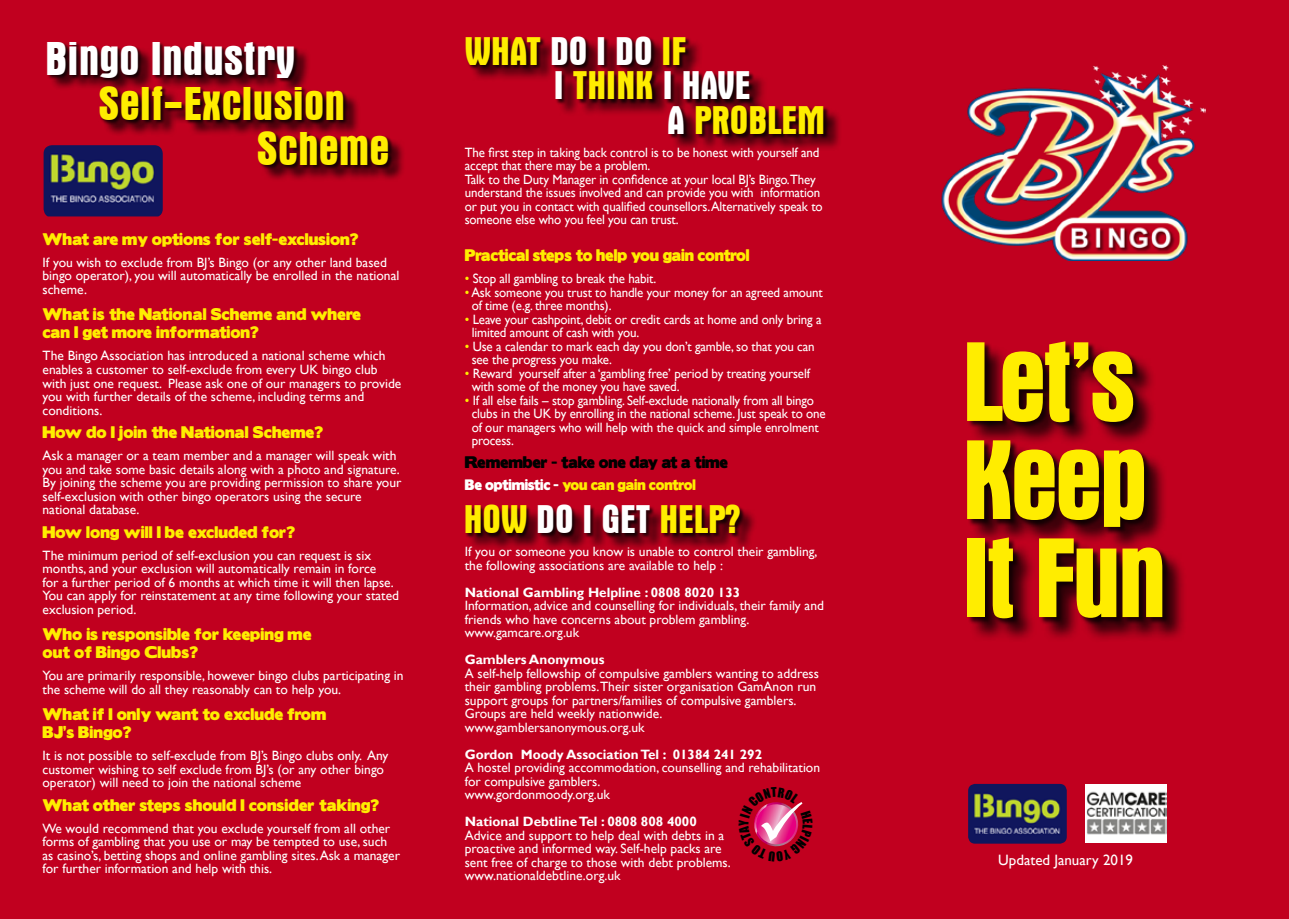
<style>
.page{position:relative;width:1289px;height:919px;background:#fff}
.page>*{position:absolute;margin:0;border:0;box-sizing:border-box;transform-origin:0 0}
.t1{font:700 condensed 115.05px/97.9px "Aurora BT";letter-spacing:-.035em;color:#ffed00}
.t2{font:700 condensed 48px/45px "Aurora BT";color:#ffed00}
.t3{font:700 condensed 48px "Aurora BT";color:#fff}
.t4{font:700 condensed 40.5px "Aurora BT";color:#ffed00}
.t5{font:700 condensed 40.5px "Aurora BT";color:#fff}
.t6{font:15px/18px "Boris Black Bloxx";color:#ffed00}
.t7{font:15px "Boris Black Bloxx";color:#ffed00;scale:.96 1}
.t8{font:15px "Boris Black Bloxx";letter-spacing:-.01em;color:#000;scale:.96 1}
.t9{font:15px "Gill Sans";color:#fff}
.t10{font:13.5px/13.5px "Gill Sans";color:#fff}
.t11{font:13.5px/13.5px "Gill Sans";color:#fff;scale:.96 1}
.t12{font:700 13.5px "Gill Sans";color:#fff}
.t13{font:13.5px "Boris Black Bloxx";letter-spacing:-.01em;color:#ffed00;scale:.96 1}
.s1{color:#fff}
.s2{color:#ffed00}
</style>
<div class="page">
<div style="left:0;top:0;width:1288px;height:918px;background:#c1001f"></div>
<div style="left:969px;top:344px;width:218px;height:298px;background:#000;opacity:.75"></div>
<div style="left:967px;top:341px;width:203px;height:284px;background:#000;opacity:.75"></div>
<div style="left:468px;top:507px;width:290px;height:45px;background:#000;opacity:.75"></div>
<div style="left:465px;top:505px;width:281px;height:34px;background:#000;opacity:.75"></div>
<div style="left:468px;top:39px;width:374px;height:114px;background:#000;opacity:.75"></div>
<div style="left:465px;top:37px;width:364px;height:103px;background:#000;opacity:.75"></div>
<div style="left:49px;top:43px;width:356px;height:139px;background:#000;opacity:.75"></div>
<div style="left:47px;top:41px;width:347px;height:129px;background:#000;opacity:.75"></div>
<img style="left:44px;top:145px;width:119px;height:71px">
<img style="left:968px;top:783px;width:98px;height:60px">
<img style="left:1085px;top:784px;width:81px;height:58px">
<img style="left:941px;top:66px;width:264px;height:194px">
<svg style="left:754px;top:802px;width:45px;height:45px"></svg>
<h2 class="t3" style="left:45px;top:31px;width:252px">Bingo Industry</h2>
<h2 class="t2" style="left:256px;top:81px;width:134px;text-indent:-158px">Self-Exclusion<br>Scheme</h2>
<p class="t6" style="left:43px;top:230px;width:317px">What are my options for self-exclusion?</p>
<p class="t10" style="left:43px;top:256px;width:358px">If you wish to exclude from BJ’s Bingo (or any other land based bingo operator), you will automatically be enrolled in the national scheme.</p>
<p class="t6" style="left:43px;top:306px;width:320px">What is the National Scheme and where can I get more information?</p>
<p class="t10" style="left:43px;top:349px;width:360px">The Bingo Association has introduced a national scheme which enables a customer to self-exclude from every UK bingo club with just one request. Please ask one of our managers to provide you with further details of the scheme, including terms and conditions.</p>
<p class="t6" style="left:43px;top:423px;width:282px">How do I join the National Scheme?</p>
<p class="t10" style="left:43px;top:449px;width:360px">Ask a manager or a team member and a manager will speak with you and take some basic details along with a photo and signature.<br>By joining the scheme you are providing permission to share your self-exclusion with other bingo operators using the secure national database.</p>
<p class="t6" style="left:43px;top:523px;width:254px">How long will I be excluded for?</p>
<p class="t10" style="left:43px;top:548px;width:358px">The minimum period of self-exclusion you can request is six months, and your exclusion will automatically remain in force<br>for a further period of 6 months at which time it will then lapse.<br>You can apply for reinstatement at any time following your stated exclusion period.</p>
<p class="t6" style="left:43px;top:625px;width:270px">Who is responsible for keeping me out of Bingo Clubs?</p>
<p class="t10" style="left:43px;top:669px;width:362px">You are primarily responsible, however bingo clubs participating in the scheme will do all they reasonably can to help you.</p>
<p class="t6" style="left:43px;top:705px;width:285px">What if I only want to exclude from<br>BJ’s Bingo?</p>
<p class="t10" style="left:43px;top:749px;width:347px">It is not possible to self-exclude from BJ’s Bingo clubs only. Any customer wishing to self exclude from BJ’s (or any other bingo operator) will need to join the national scheme</p>
<p class="t6" style="left:43px;top:796px;width:338px">What other steps should I consider taking?</p>
<p class="t10" style="left:43px;top:821px;width:359px">We would recommend that you exclude yourself from all other forms of gambling that you use or may be tempted to use, such as casino’s, betting shops and online gambling sites. Ask a manager for further information and help with this.</p>
<h3 class="t4" style="left:465px;top:28px;width:223px">WHAT <span class="s1">DO I DO</span> IF</h3>
<h3 class="t5" style="left:554px;top:62px;width:198px">I <span class="s2">THINK</span> I HAVE</h3>
<h3 class="t4" style="left:667px;top:97px;width:159px"><span class="s1">A</span> PROBLEM</h3>
<p class="t11" style="left:465px;top:145px;width:374px">The first step in taking back control is to be honest with yourself and accept that there may be a problem.<br>Talk to the Duty Manager in confidence at your local BJ’s Bingo.They understand the issues involved and can provide you with information or put you in contact with qualified counsellors.Alternatively speak to someone else who you feel you can trust.</p>
<p class="t7" style="left:465px;top:244px;width:298px">Practical steps to help you gain control</p>
<p class="t11" style="left:465px;top:272px;width:201px"><span class="s2">•</span> Stop all gambling to break the habit.</p>
<p class="t11" style="left:471px;top:286px;width:367px;text-indent:-7px"><span class="s2">•</span> Ask someone you trust to handle your money for an agreed amount of time (e.g. three months).</p>
<p class="t11" style="left:471px;top:313px;width:366px;text-indent:-7px"><span class="s2">•</span> Leave your cashpoint, debit or credit cards at home and only bring a limited amount of cash with you.</p>
<p class="t11" style="left:471px;top:340px;width:359px;text-indent:-7px"><span class="s2">•</span> Use a calendar to mark each day you don’t gamble, so that you can see the progress you make.</p>
<p class="t11" style="left:471px;top:367px;width:354px;text-indent:-7px"><span class="s2">•</span> Reward yourself after a ‘gambling free’ period by treating yourself with some of the money you have saved.</p>
<p class="t11" style="left:471px;top:394px;width:370px;text-indent:-7px"><span class="s2">•</span> If all else fails – stop gambling. Self-exclude nationally from all bingo clubs in the UK by enrolling in the national scheme. Just speak to one of our managers who will help with the quick and simple enrolment process.</p>
<p class="t8" style="left:465px;top:450px;width:276px">Remember - take one day at a time</p>
<p class="t13" style="left:465px;top:475px;width:242px"><span class="s1">Be optimistic -</span> you can gain control</p>
<h3 class="t4" style="left:463px;top:496px;width:278px">HOW <span class="s1">DO I GET</span> HELP?</h3>
<p class="t10" style="left:465px;top:545px;width:354px">If you or someone you know is unable to control their gambling, the following associations are available to help :</p>
<p class="t12" style="left:465px;top:584px;width:277px">National Gambling Helpline : 0808 8020 133</p>
<p class="t10" style="left:465px;top:599px;width:361px">Information, advice and counselling for individuals, their family and friends who have concerns about problem gambling. www.gamcare.org.uk</p>
<p class="t12" style="left:465px;top:651px;width:141px">Gamblers Anonymous</p>
<p class="t10" style="left:465px;top:666px;width:356px">A self-help fellowship of compulsive gamblers wanting to address their gambling problems.Their sister organisation GamAnon run support groups for partners/families of compulsive gamblers.<br>Groups are held weekly nationwide. www.gamblersanonymous.org.uk</p>
<p class="t12" style="left:465px;top:746px;width:299px">Gordon Moody Association Tel : 01384 241 292</p>
<p class="t10" style="left:465px;top:761px;width:357px">A hostel providing accommodation, counselling and rehabilitation for compulsive gamblers.<br>www.gordonmoody.org.uk</p>
<p class="t12" style="left:465px;top:813px;width:234px">National Debtline Tel : 0808 808 4000</p>
<p class="t10" style="left:465px;top:828px;width:267px">Advice and support to help deal with debts in a proactive and informed way. Self-help packs are sent free of charge to those with debt problems. www.nationaldebtline.org.uk</p>
<h1 class="t1" style="left:961px;top:333px;width:206px">Let’s<br>Keep<br>It Fun</h1>
<p class="t9" style="left:998px;top:850px;width:136px">Updated January 2019</p>
</div>
